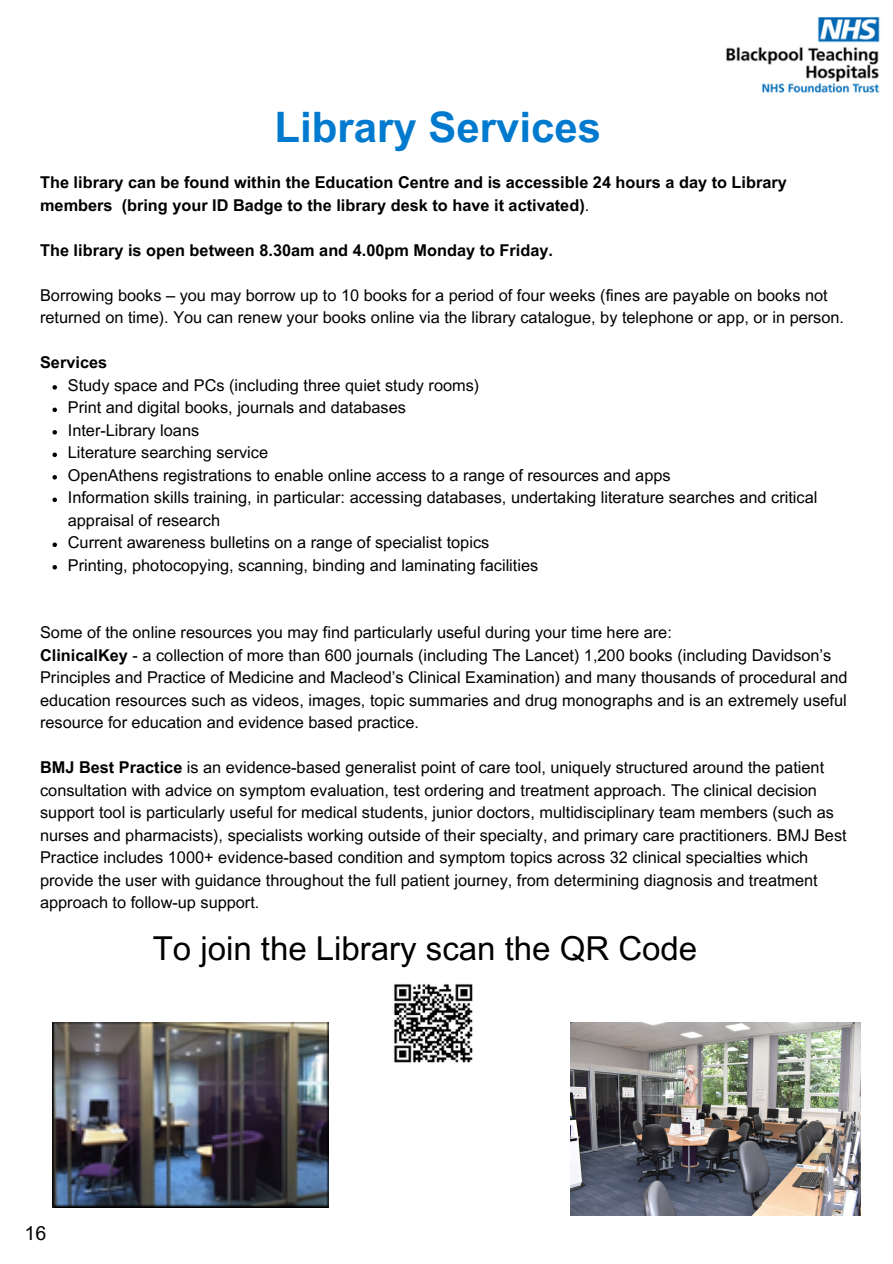
<style>
.page{position:relative;width:893px;height:1264px;background:#fff}
.page>*{position:absolute;margin:0;border:0;box-sizing:border-box;transform-origin:0 0}
.t1{font:700 42px "Arial MT Pro";color:#007acf}
.t2{font:33px "Arial MT Pro";color:#000}
.t3{font:19.5px "Arial MT Pro";color:#000}
.t4{font:16.35px/22.5px "Arial MT Pro";color:#000}
.t5{font:700 16.35px/22.5px "Arial MT Pro";color:#000}
.s1{font-weight:400}
.s2{font-weight:700}
</style>
<div class="page">
<img style="left:726px;top:17px;width:154px;height:76px">
<img style="left:394px;top:984px;width:79px;height:79px">
<img style="left:52px;top:1022px;width:277px;height:185px">
<svg style="left:52px;top:385px;width:5px;height:4px"></svg>
<svg style="left:52px;top:407px;width:5px;height:5px"></svg>
<svg style="left:52px;top:430px;width:5px;height:4px"></svg>
<svg style="left:52px;top:452px;width:5px;height:5px"></svg>
<svg style="left:52px;top:475px;width:5px;height:4px"></svg>
<svg style="left:52px;top:497px;width:5px;height:5px"></svg>
<svg style="left:52px;top:542px;width:5px;height:5px"></svg>
<svg style="left:52px;top:565px;width:5px;height:4px"></svg>
<img style="left:570px;top:1022px;width:290px;height:193px">
<p class="t1" style="left:274px;top:112px;width:328px">Library Services</p>
<p class="t5" style="left:40px;top:173px;width:748px">The library can be found within the Education Centre and is accessible 24 hours a day to Library members (bring your ID Badge to the library desk to have it activated)<span class="s1">.</span></p>
<p class="t5" style="left:40px;top:241px;width:514px">The library is open between 8.30am and 4.00pm Monday to Friday.</p>
<p class="t4" style="left:40px;top:286px;width:805px">Borrowing books – you may borrow up to 10 books for a period of four weeks (fines are payable on books not returned on time). You can renew your books online via the library catalogue, by telephone or app, or in person.</p>
<p class="t5" style="left:40px;top:353px;width:69px">Services</p>
<p class="t4" style="left:68px;top:376px;width:413px">Study space and PCs (including three quiet study rooms)</p>
<p class="t4" style="left:68px;top:398px;width:339px">Print and digital books, journals and databases</p>
<p class="t4" style="left:68px;top:421px;width:133px">Inter-Library loans</p>
<p class="t4" style="left:68px;top:443px;width:202px">Literature searching service</p>
<p class="t4" style="left:68px;top:466px;width:604px">OpenAthens registrations to enable online access to a range of resources and apps</p>
<p class="t4" style="left:68px;top:488px;width:751px">Information skills training, in particular: accessing databases, undertaking literature searches and critical appraisal of research</p>
<p class="t4" style="left:68px;top:533px;width:423px">Current awareness bulletins on a range of specialist topics</p>
<p class="t4" style="left:68px;top:555px;width:472px">Printing, photocopying, scanning, binding and laminating facilities</p>
<p class="t4" style="left:40px;top:623px;width:633px">Some of the online resources you may find particularly useful during your time here are:</p>
<p class="t4" style="left:40px;top:645px;width:809px"><span class="s2">ClinicalKey</span> - a collection of more than 600 journals (including The Lancet) 1,200 books (including Davidson’s Principles and Practice of Medicine and Macleod’s Clinical Examination) and many thousands of procedural and education resources such as videos, images, topic summaries and drug monographs and is an extremely useful resource for education and evidence based practice.</p>
<p class="t4" style="left:40px;top:758px;width:808px"><span class="s2">BMJ Best Practice</span> is an evidence-based generalist point of care tool, uniquely structured around the patient consultation with advice on symptom evaluation, test ordering and treatment approach. The clinical decision support tool is particularly useful for medical students, junior doctors, multidisciplinary team members (such as nurses and pharmacists), specialists working outside of their specialty, and primary care practitioners. BMJ Best Practice includes 1000+ evidence-based condition and symptom topics across 32 clinical specialties which provide the user with guidance throughout the full patient journey, from determining diagnosis and treatment approach to follow-up support.</p>
<p class="t3" style="left:24px;top:1225px;width:23px">16</p>
<p class="t2" style="left:153px;top:935px;width:546px">To join the Library scan the QR Code</p>
</div>
